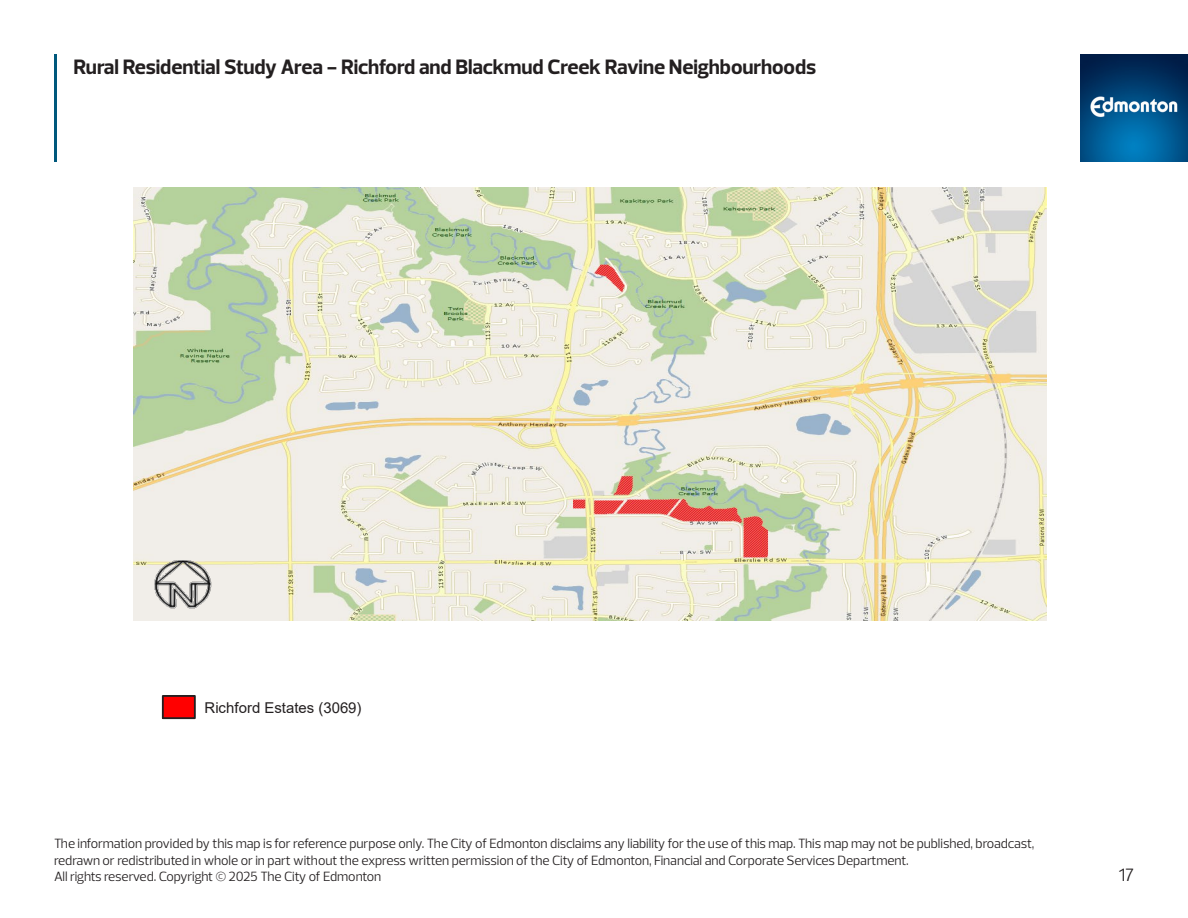
<style>
.page{position:relative;width:1188px;height:918px;background:#fff}
.page>*{position:absolute;margin:0;border:0;box-sizing:border-box;transform-origin:0 0}
.PageHeader{font:700 21px "Prelo";letter-spacing:-.005em;color:#231f20}
.t1{font:18px "Prelo";color:#231f20}
.t2{font:15px "Arial";color:#231f20}
.t3{font:13.5px/16.2px "Prelo";letter-spacing:-.01em;color:#231f20}
.t4{font:10.2px "Calibri";color:#231f20}
</style>
<div class="page">
<img style="left:1080px;top:54px;width:108px;height:108px">
<hr style="left:54px;top:54px;width:3px;height:108px;background:#00587c">
<div style="left:163px;top:696px;width:32px;height:22px;background:#f00"></div>
<div style="left:162px;top:695px;width:34px;height:24px;border:2px solid #231f20"></div>
<img style="left:133px;top:188px;width:914px;height:432px">
<div style="left:140px;top:548px;width:88px;height:73px;background:#f1eee9"></div>
<img style="left:153px;top:558px;width:61px;height:52px">
<p class="PageHeader" style="left:73px;top:55px;width:744px">Rural Residential Study Area - Richford and Blackmud Creek Ravine Neighbourhoods</p>
<p class="t2" style="left:205px;top:697px;width:159px">Richford Estates (3069)</p>
<p class="t3" style="left:54px;top:836px;width:982px">The information provided by this map is for reference purpose only. The City of Edmonton disclaims any liability for the use of this map. This map may not be published, broadcast, redrawn or redistributed in whole or in part without the express written permission of the City of Edmonton, Financial and Corporate Services Department.<br>All rights reserved. Copyright © 2025 The City of Edmonton</p>
<p class="t4" style="left:108px;top:857px;width:270px">City of Edmonton, Financial and Corporate Services Department.</p>
<h2 class="t1" style="left:1119px;top:865px;width:17px">17</h2>
</div>
